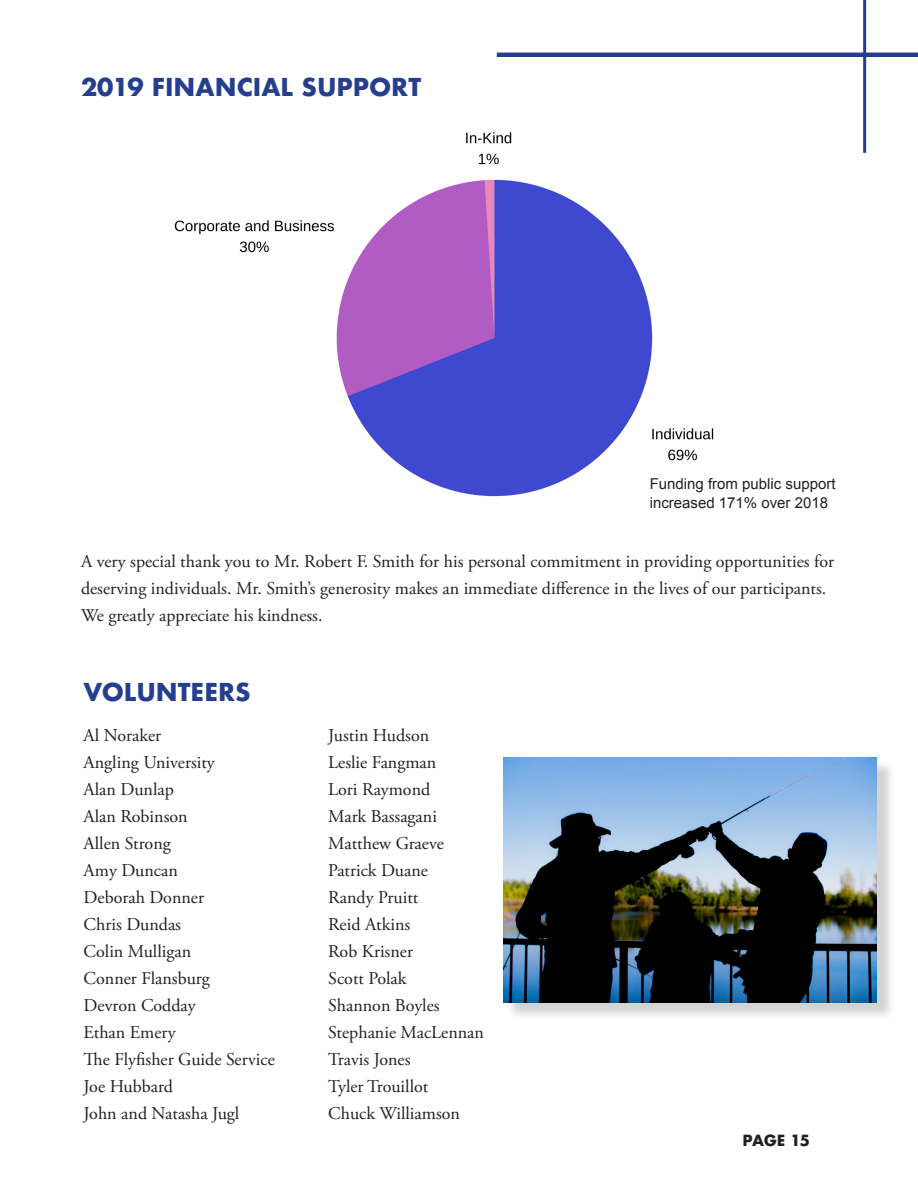
<style>
.page{position:relative;width:918px;height:1188px;background:#fff}
.page>*{position:absolute;margin:0;border:0;box-sizing:border-box;transform-origin:0 0}
.Headline{font:700 24px "Futura";color:#253f8e}
.Paragraph_Copy{font:18px/27px "Adobe Garamond Pro";color:#231f20}
.t1{font:15px "Arial";color:#231f20}
.t2{font:700 15px "Futura";letter-spacing:-.035em;color:#231f20}
</style>
<div class="page">
<hr style="left:863px;top:0;width:3px;height:153px;background:#253f8e">
<hr style="left:497px;top:53px;width:421px;height:4px;background:#253f8e">
<img style="left:174px;top:132px;width:540px;height:365px">
<div style="left:506px;top:759px;width:389px;height:262px;background:#231f20;opacity:.2"></div>
<img style="left:503px;top:757px;width:374px;height:245px">
<p class="Headline" style="left:81px;top:69px;width:342px">2019 FINANCIAL SUPPORT</p>
<p class="t1" style="left:650px;top:474px;width:187px">Funding from public support</p>
<p class="t1" style="left:650px;top:493px;width:180px">increased 171% over 2018</p>
<p class="Paragraph_Copy" style="left:81px;top:549px;width:755px">A very special thank you to Mr. Robert F. Smith for his personal commitment in providing opportunities for deserving individuals. Mr. Smith’s generosity makes an immediate difference in the lives of our participants.<br>We greatly appreciate his kindness.</p>
<p class="Headline" style="left:84px;top:675px;width:168px">VOLUNTEERS</p>
<p class="Paragraph_Copy" style="left:84px;top:722px;width:79px">Al Noraker</p>
<p class="Paragraph_Copy" style="left:84px;top:749px;width:133px">Angling University</p>
<p class="Paragraph_Copy" style="left:84px;top:776px;width:92px">Alan Dunlap</p>
<p class="Paragraph_Copy" style="left:84px;top:803px;width:106px">Alan Robinson</p>
<p class="Paragraph_Copy" style="left:84px;top:830px;width:89px">Allen Strong</p>
<p class="Paragraph_Copy" style="left:84px;top:857px;width:96px">Amy Duncan</p>
<p class="Paragraph_Copy" style="left:84px;top:884px;width:122px">Deborah Donner</p>
<p class="Paragraph_Copy" style="left:84px;top:911px;width:99px">Chris Dundas</p>
<p class="Paragraph_Copy" style="left:84px;top:938px;width:109px">Colin Mulligan</p>
<p class="Paragraph_Copy" style="left:84px;top:965px;width:128px">Conner Flansburg</p>
<p class="Paragraph_Copy" style="left:84px;top:992px;width:114px">Devron Codday</p>
<p class="Paragraph_Copy" style="left:84px;top:1019px;width:94px">Ethan Emery</p>
<p class="Paragraph_Copy" style="left:84px;top:1046px;width:193px">The Flyfisher Guide Service</p>
<p class="Paragraph_Copy" style="left:84px;top:1073px;width:91px">Joe Hubbard</p>
<p class="Paragraph_Copy" style="left:84px;top:1100px;width:157px">John and Natasha Jugl</p>
<p class="Paragraph_Copy" style="left:328px;top:722px;width:103px">Justin Hudson</p>
<p class="Paragraph_Copy" style="left:328px;top:749px;width:110px">Leslie Fangman</p>
<p class="Paragraph_Copy" style="left:328px;top:776px;width:104px">Lori Raymond</p>
<p class="Paragraph_Copy" style="left:328px;top:803px;width:110px">Mark Bassagani</p>
<p class="Paragraph_Copy" style="left:328px;top:830px;width:117px">Matthew Graeve</p>
<p class="Paragraph_Copy" style="left:328px;top:857px;width:101px">Patrick Duane</p>
<p class="Paragraph_Copy" style="left:328px;top:884px;width:92px">Randy Pruitt</p>
<p class="Paragraph_Copy" style="left:328px;top:911px;width:84px">Reid Atkins</p>
<p class="Paragraph_Copy" style="left:328px;top:938px;width:86px">Rob Krisner</p>
<p class="Paragraph_Copy" style="left:328px;top:965px;width:80px">Scott Polak</p>
<p class="Paragraph_Copy" style="left:328px;top:992px;width:113px">Shannon Boyles</p>
<p class="Paragraph_Copy" style="left:328px;top:1019px;width:157px">Stephanie MacLennan</p>
<p class="Paragraph_Copy" style="left:328px;top:1046px;width:84px">Travis Jones</p>
<p class="Paragraph_Copy" style="left:328px;top:1073px;width:102px">Tyler Trouillot</p>
<p class="Paragraph_Copy" style="left:328px;top:1100px;width:133px">Chuck Williamson</p>
<p class="t2" style="left:742px;top:1130px;width:69px">PAGE 15</p>
</div>
